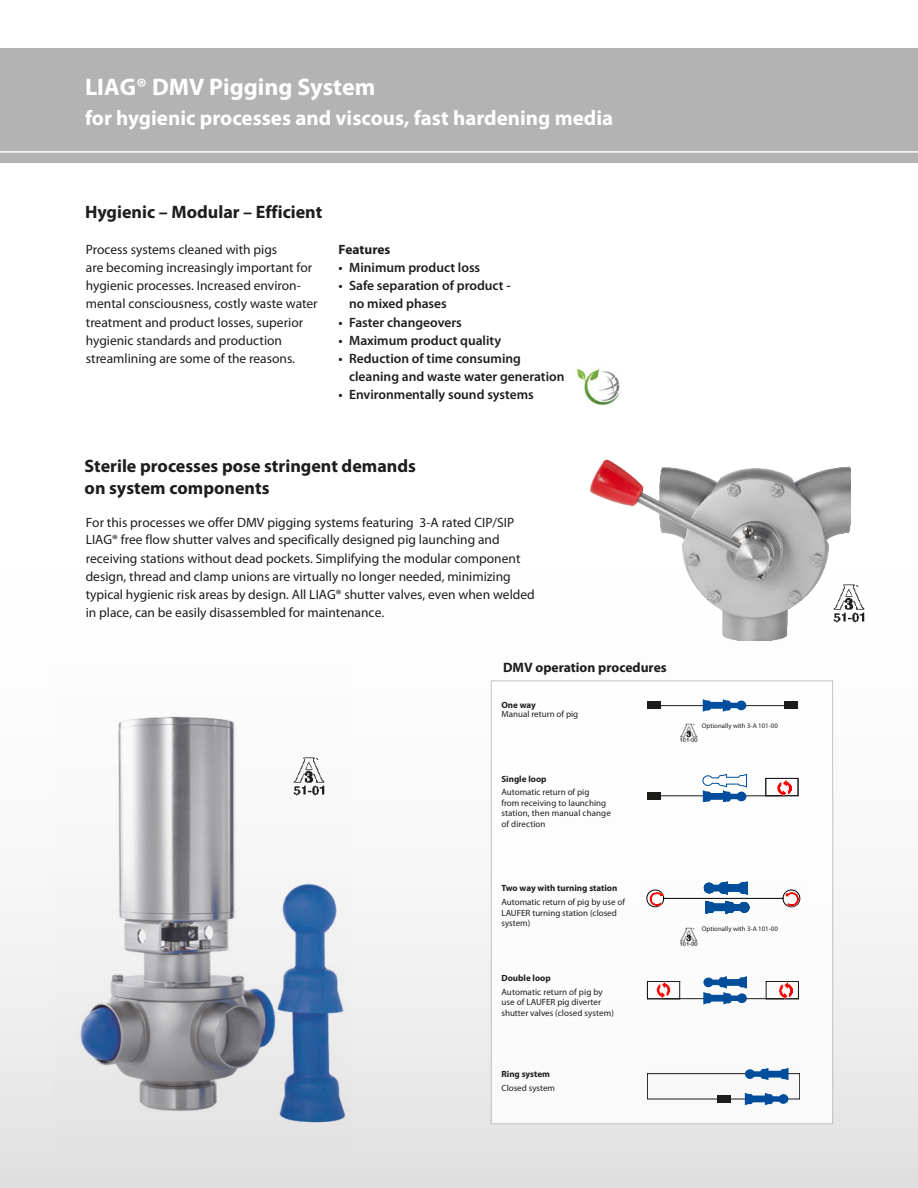
<style>
.page{position:relative;width:918px;height:1188px;background:#fff}
.page>*{position:absolute;margin:0;border:0;box-sizing:border-box;transform-origin:0 0}
.t1{font:700 24px "Myriad Pro";color:#fff}
.t2{font:700 21px "Myriad Pro";color:#fff}
.t3{font:700 18px/21.6px "Myriad Pro";color:#1d1d1b}
.t4{font:700 13.65px "Myriad Pro";color:#1d1d1b}
.t5{font:13.5px/18.1px "Myriad Pro";color:#1d1d1b}
.t6{font:600 13.5px/18.1px "Myriad Pro";color:#1d1d1b}
.t7{font:700 13.5px "Myriad Pro";color:#1d1d1b}
.t8{font:9px/10.5px "Myriad Pro";color:#1d1d1b}
.t9{font:700 9px "Myriad Pro";color:#1d1d1b}
.t10{font:6.75px "Myriad Pro";color:#1d1d1b}
</style>
<div class="page">
<div style="left:0;top:0;width:918px;height:1188px;background:linear-gradient(to bottom,#fff,#ebebeb)"></div>
<div style="left:0;top:48px;width:918px;height:115px;background:#b3b3b3"></div>
<hr style="left:0;top:151px;width:918px;height:2px;background:#fff">
<img style="left:851px;top:583px;width:13px;height:40px">
<img style="left:590px;top:460px;width:261px;height:180px">
<img style="left:55px;top:668px;width:296px;height:484px">
<img style="left:571px;top:363px;width:68px;height:56px">
<div style="left:491px;top:680px;width:342px;height:444px;background:#fff;border:1px solid #b3b3b3"></div>
<hr style="left:766px;top:795px;width:32px;height:1px;background:#1d1d1b">
<hr style="left:766px;top:778px;width:32px;height:1px;background:#1d1d1b">
<svg style="left:798px;top:778px;width:1px;height:18px"></svg>
<svg style="left:765px;top:778px;width:1px;height:18px"></svg>
<hr style="left:661px;top:796px;width:124px;height:1px;background:#1d1d1b">
<div style="left:647px;top:792px;width:14px;height:7px;background:#1d1d1b"></div>
<svg style="left:702px;top:774px;width:45px;height:28px"></svg>
<hr style="left:662px;top:998px;width:124px;height:1px;background:#1d1d1b">
<svg style="left:703px;top:976px;width:44px;height:28px"></svg>
<hr style="left:766px;top:999px;width:32px;height:1px;background:#1d1d1b">
<hr style="left:766px;top:981px;width:32px;height:1px;background:#1d1d1b">
<svg style="left:798px;top:982px;width:1px;height:17px"></svg>
<svg style="left:766px;top:982px;width:1px;height:16px"></svg>
<hr style="left:647px;top:999px;width:33px;height:1px;background:#1d1d1b">
<hr style="left:647px;top:981px;width:33px;height:1px;background:#1d1d1b">
<svg style="left:679px;top:982px;width:1px;height:16px"></svg>
<svg style="left:647px;top:982px;width:1px;height:17px"></svg>
<div style="left:647px;top:1073px;width:153px;height:26px;border:1px solid #1d1d1b"></div>
<div style="left:717px;top:1096px;width:14px;height:7px;background:#1d1d1b"></div>
<svg style="left:745px;top:1093px;width:44px;height:12px"></svg>
<svg style="left:745px;top:1068px;width:44px;height:12px"></svg>
<hr style="left:660px;top:705px;width:125px;height:1px;background:#1d1d1b">
<div style="left:784px;top:702px;width:14px;height:7px;background:#1d1d1b"></div>
<div style="left:647px;top:702px;width:14px;height:7px;background:#1d1d1b"></div>
<svg style="left:703px;top:699px;width:43px;height:13px"></svg>
<img style="left:680px;top:723px;width:18px;height:20px">
<svg style="left:647px;top:882px;width:150px;height:31px"></svg>
<img style="left:680px;top:927px;width:18px;height:20px">
<img style="left:294px;top:756px;width:31px;height:40px">
<img style="left:784px;top:891px;width:16px;height:16px">
<img style="left:648px;top:890px;width:15px;height:17px">
<img style="left:776px;top:779px;width:15px;height:18px">
<img style="left:656px;top:982px;width:15px;height:17px">
<img style="left:778px;top:982px;width:14px;height:17px">
<h1 class="t1" style="left:85px;top:78px;width:292px">LIAG® DMV Pigging System</h1>
<h2 class="t2" style="left:85px;top:110px;width:530px">for hygienic processes and viscous, fast hardening media</h2>
<h3 class="t3" style="left:85px;top:202px;width:239px">Hygienic – Modular – Efficient</h3>
<p class="t5" style="left:86px;top:241px;width:233px">Process systems cleaned with pigs<br>are becoming increasingly important for hygienic processes. Increased environ&shy;mental consciousness, costly waste water treatment and product losses, superior hygienic standards and production streamlining are some of the reasons.</p>
<p class="t7" style="left:339px;top:244px;width:53px">Features</p>
<p class="t6" style="left:339px;top:258px;width:143px">• Minimum product loss</p>
<p class="t6" style="left:349px;top:276px;width:163px;text-indent:-11px">• Safe separation of product - no mixed phases</p>
<p class="t6" style="left:339px;top:313px;width:125px">• Faster changeovers</p>
<p class="t6" style="left:339px;top:331px;width:164px">• Maximum product quality</p>
<p class="t6" style="left:349px;top:349px;width:217px;text-indent:-11px">• Reduction of time consuming cleaning and waste water generation</p>
<p class="t6" style="left:339px;top:385px;width:197px">• Environmentally sound systems</p>
<h3 class="t3" style="left:85px;top:457px;width:333px">Sterile processes pose stringent demands on system components</h3>
<p class="t5" style="left:86px;top:514px;width:451px">For this processes we offer DMV pigging systems featuring 3-A rated CIP/SIP LIAG® free flow shutter valves and specifically designed pig launching and receiving stations without dead pockets. Simplifying the modular component design, thread and clamp unions are virtually no longer needed, minimizing typical hygienic risk areas by design. All LIAG® shutter valves, even when welded in place, can be easily disassembled for maintenance.</p>
<p class="t4" style="left:503px;top:662px;width:165px">DMV operation procedures</p>
<p class="t9" style="left:501px;top:701px;width:36px">One way</p>
<p class="t8" style="left:501px;top:709px;width:78px">Manual return of pig</p>
<p class="t9" style="left:501px;top:775px;width:47px">Single loop</p>
<p class="t8" style="left:501px;top:788px;width:111px">Automatic return of pig<br>from receiving to launching station, then manual change of direction</p>
<p class="t9" style="left:501px;top:884px;width:117px">Two way with turning station</p>
<p class="t8" style="left:501px;top:898px;width:125px">Automatic return of pig by use of<br>LAUFER turning station (closed system)</p>
<p class="t9" style="left:501px;top:975px;width:51px">Double loop</p>
<p class="t8" style="left:501px;top:987px;width:114px">Automatic return of pig by use of LAUFER pig diverter shutter valves (closed system)</p>
<p class="t9" style="left:501px;top:1071px;width:50px">Ring system</p>
<p class="t8" style="left:501px;top:1083px;width:55px">Closed system</p>
<p class="t10" style="left:702px;top:723px;width:77px">Optionally with 3-A 101-00</p>
<p class="t10" style="left:702px;top:926px;width:77px">Optionally with 3-A 101-00</p>
</div>
